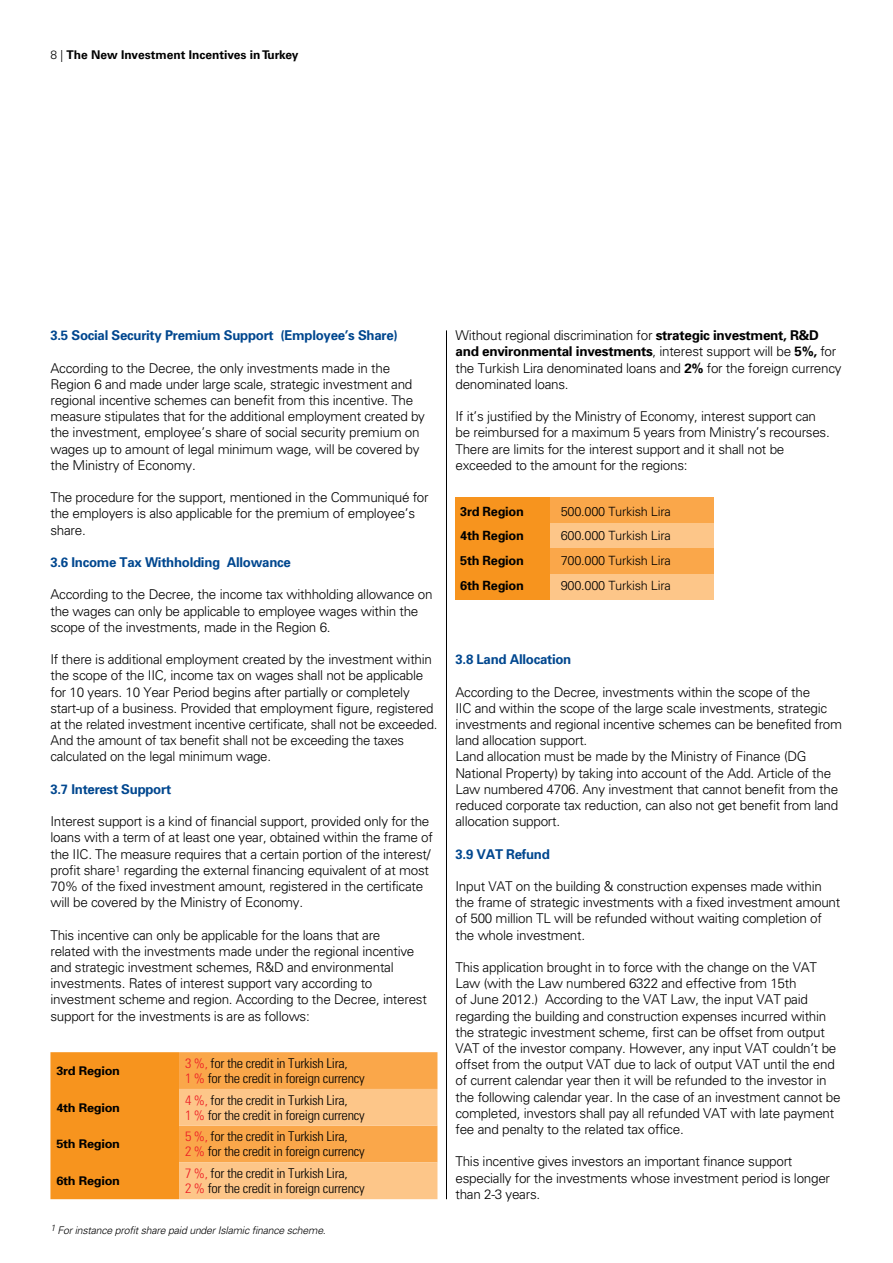
<style>
.page{position:relative;width:893px;height:1263px;background:#fff}
.page>*{position:absolute;margin:0;border:0;box-sizing:border-box;transform-origin:0 0}
.t1{font:13.5px/16.2px "Univers Light Tr";letter-spacing:-.02em;color:#000}
.t2{font:13.5px/15px "Univers Cond Light Tr";letter-spacing:-.02em;color:#000;scale:1.06 1}
.t3{font:13.5px "Univers Bold Tr";letter-spacing:-.02em;color:#00478f}
.t4{font:13.5px "Univers Bold Tr";letter-spacing:-.02em;color:#000}
.t5{font:12.75px "Univers Light Tr";letter-spacing:-.02em;color:#000}
.t6{font:12.75px "Univers Bold Tr";letter-spacing:-.02em;color:#000}
.t7{font:12px "Univers Bold Tr";letter-spacing:-.02em;color:#000;scale:1.06 1}
.t8{font:700 12px "Univers LT Std";color:#000}
.t9{font:10.5px "Univers Light Ita Tr";letter-spacing:-.02em;color:#000}
.s1{font-weight:300}
.s2{color:#ed1c24}
.s3{font-family:"Univers Bold Tr"}
.s4{font-family:"Univers Light Tr"}
</style>
<div class="page">
<hr style="left:446px;top:330px;width:1px;height:869px;background:#000">
<div style="left:455px;top:497px;width:259px;height:26px;background:#faa74a"></div>
<div style="left:455px;top:523px;width:259px;height:26px;background:#fdc689"></div>
<div style="left:455px;top:549px;width:259px;height:25px;background:#faa74a"></div>
<div style="left:455px;top:574px;width:259px;height:26px;background:#fdc689"></div>
<div style="left:455px;top:497px;width:95px;height:103px;background:#f7941e"></div>
<svg style="left:50px;top:1052px;width:387px;height:147px;background:#faab51"></svg>
<p class="t8" style="left:50px;top:48px;width:249px"><span class="s1">8 |</span> The New Investment Incentives in Turkey</p>
<p class="t3" style="left:50px;top:327px;width:349px">3.5 Social Security Premium Support (Employee’s Share)</p>
<p class="t1" style="left:50px;top:359px;width:376px">According to the Decree, the only investments made in the Region 6 and made under large scale, strategic investment and regional incentive schemes can benefit from this incentive. The measure stipulates that for the additional employment created by the investment, employee’s share of social security premium on wages up to amount of legal minimum wage, will be covered by the Ministry of Economy.</p>
<p class="t1" style="left:50px;top:489px;width:380px">The procedure for the support, mentioned in the Communiqué for the employers is also applicable for the premium of employee’s share.</p>
<p class="t3" style="left:50px;top:553px;width:242px">3.6 Income Tax Withholding Allowance</p>
<p class="t1" style="left:50px;top:586px;width:384px">According to the Decree, the income tax withholding allowance on the wages can only be applicable to employee wages within the scope of the investments, made in the Region 6.</p>
<p class="t1" style="left:50px;top:651px;width:388px">If there is additional employment created by the investment within the scope of the IIC, income tax on wages shall not be applicable for 10 years. 10 Year Period begins after partially or completely start-up of a business. Provided that employment figure, registered at the related investment incentive certificate, shall not be exceeded.<br>And the amount of tax benefit shall not be exceeding the taxes calculated on the legal minimum wage.</p>
<p class="t3" style="left:50px;top:780px;width:122px">3.7 Interest Support</p>
<p class="t1" style="left:50px;top:813px;width:384px">Interest support is a kind of financial support, provided only for the loans with a term of at least one year, obtained within the frame of the IIC. The measure requires that a certain portion of the interest/ profit share<sup>1</sup> regarding the external financing equivalent of at most 70% of the fixed investment amount, registered in the certificate will be covered by the Ministry of Economy.</p>
<p class="t1" style="left:50px;top:926px;width:378px">This incentive can only be applicable for the loans that are<br>related with the investments made under the regional incentive and strategic investment schemes, R&amp;D and environmental investments. Rates of interest support vary according to investment scheme and region. According to the Decree, interest support for the investments is are as follows:</p>
<p class="t7" style="left:56px;top:1063px;width:61px">3rd Region</p>
<p class="t2" style="left:185px;top:1055px;width:171px"><span class="s2">3 %,</span> for the credit in Turkish Lira,<br><span class="s2">1 %</span> for the credit in foreign currency</p>
<p class="t7" style="left:56px;top:1100px;width:61px">4th Region</p>
<p class="t2" style="left:185px;top:1092px;width:171px"><span class="s2">4 %,</span> for the credit in Turkish Lira,<br><span class="s2">1 %</span> for the credit in foreign currency</p>
<p class="t7" style="left:56px;top:1136px;width:61px">5th Region</p>
<p class="t2" style="left:185px;top:1129px;width:171px"><span class="s2">5 %,</span> for the credit in Turkish Lira,<br><span class="s2">2 %</span> for the credit in foreign currency</p>
<p class="t7" style="left:56px;top:1173px;width:61px">6th Region</p>
<p class="t2" style="left:185px;top:1166px;width:171px"><span class="s2">7 %,</span> for the credit in Turkish Lira,<br><span class="s2">2 %</span> for the credit in foreign currency</p>
<p class="t9" style="left:50px;top:1224px;width:277px"><sup>1</sup> For instance profit share paid under Islamic finance scheme.</p>
<p class="t1" style="left:455px;top:327px;width:365px">Without regional discrimination for <span class="s3">strategic investment, R&amp;D</span></p>
<p class="t4" style="left:455px;top:343px;width:382px">and environmental investments<span class="s4">, interest support will be</span> 5%, <span class="s4">for</span></p>
<p class="t1" style="left:455px;top:359px;width:388px">the Turkish Lira denominated loans and <span class="s3">2%</span> for the foreign currency denominated loans.</p>
<p class="t1" style="left:455px;top:408px;width:376px">If it’s justified by the Ministry of Economy, interest support can be reimbursed for a maximum 5 years from Ministry’s recourses.<br>There are limits for the interest support and it shall not be exceeded to the amount for the regions:</p>
<p class="t6" style="left:460px;top:504px;width:65px">3rd Region</p>
<p class="t5" style="left:561px;top:504px;width:111px">500.000 Turkish Lira</p>
<p class="t6" style="left:460px;top:528px;width:65px">4th Region</p>
<p class="t5" style="left:561px;top:528px;width:111px">600.000 Turkish Lira</p>
<p class="t6" style="left:460px;top:552px;width:65px">5th Region</p>
<p class="t5" style="left:561px;top:553px;width:111px">700.000 Turkish Lira</p>
<p class="t6" style="left:460px;top:577px;width:65px">6th Region</p>
<p class="t5" style="left:561px;top:578px;width:111px">900.000 Turkish Lira</p>
<p class="t3" style="left:455px;top:651px;width:117px">3.8 Land Allocation</p>
<p class="t1" style="left:455px;top:683px;width:388px">According to the Decree, investments within the scope of the<br>IIC and within the scope of the large scale investments, strategic investments and regional incentive schemes can be benefited from land allocation support.<br>Land allocation must be made by the Ministry of Finance (DG National Property) by taking into account of the Add. Article of the Law numbered 4706. Any investment that cannot benefit from the reduced corporate tax reduction, can also not get benefit from land allocation support.</p>
<p class="t3" style="left:455px;top:845px;width:96px">3.9 VAT Refund</p>
<p class="t1" style="left:455px;top:878px;width:386px">Input VAT on the building &amp; construction expenses made within the frame of strategic investments with a fixed investment amount of 500 million TL will be refunded without waiting completion of the whole investment.</p>
<p class="t1" style="left:455px;top:959px;width:387px">This application brought in to force with the change on the VAT Law (with the Law numbered 6322 and effective from 15th<br>of June 2012.) According to the VAT Law, the input VAT paid regarding the building and construction expenses incurred within the strategic investment scheme, first can be offset from output VAT of the investor company. However, any input VAT couldn’t be offset from the output VAT due to lack of output VAT until the end of current calendar year then it will be refunded to the investor in the following calendar year. In the case of an investment cannot be completed, investors shall pay all refunded VAT with late payment fee and penalty to the related tax office.</p>
<p class="t1" style="left:455px;top:1153px;width:376px">This incentive gives investors an important finance support especially for the investments whose investment period is longer than 2-3 years.</p>
</div>
